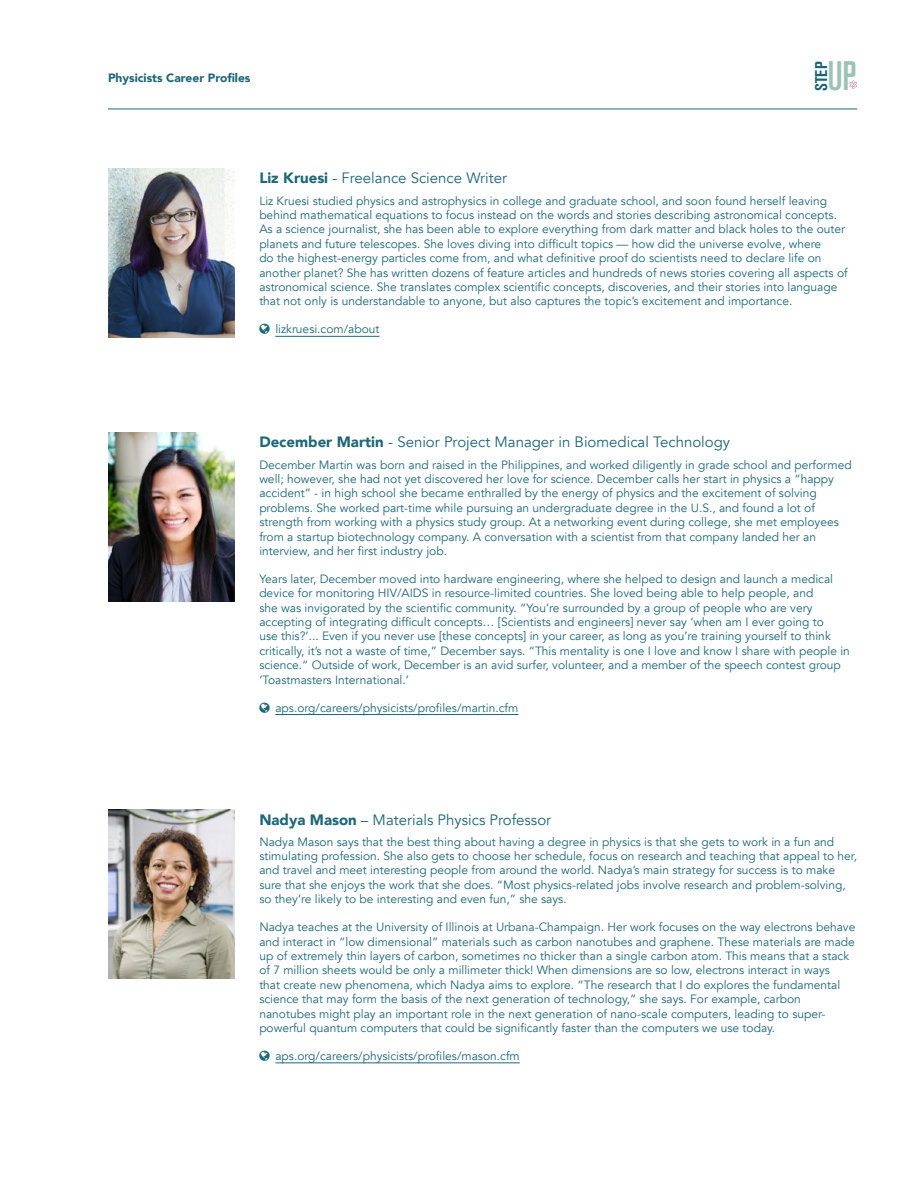
<style>
.page{position:relative;width:918px;height:1188px;background:#fff}
.page>*{position:absolute;margin:0;border:0;box-sizing:border-box;transform-origin:0 0}
.t1{font:500 condensed 40.8px "Akzidenz Grotesk BE";color:#9bc3b6}
.t2{font:700 condensed 16.95px "Akzidenz Grotesk BE";color:#1c6579}
.t3{font:15px "Avenir";color:#1d6778}
.t4{font:12px/14.4px "Avenir";color:#1d6778}
.t5{font:900 12px "Avenir";color:#1d6778}
.s1{font-weight:900}
</style>
<div class="page">
<svg style="left:849px;top:80px;width:8px;height:9px"></svg>
<hr style="left:108px;top:109px;width:749px;height:1px;background:#1d6778">
<hr style="left:275px;top:714px;width:243px;height:1px;background:#1d6778">
<img style="left:108px;top:432px;width:127px;height:169px">
<hr style="left:275px;top:336px;width:105px;height:1px;background:#1d6778">
<img style="left:108px;top:168px;width:127px;height:169px">
<hr style="left:275px;top:1063px;width:245px;height:1px;background:#1d6778">
<img style="left:108px;top:810px;width:127px;height:168px">
<p class="t5" style="left:108px;top:67px;width:144px">Physicists Career Profiles</p>
<h2 class="t2" style="left:811px;top:91px;width:31px;rotate:-90deg">STEP</h2>
<h1 class="t1" style="left:827px;top:54px;width:30px">UP</h1>
<p class="t3" style="left:259px;top:169px;width:249px"><span class="s1">Liz Kruesi</span> - Freelance Science Writer</p>
<p class="t4" style="left:259px;top:194px;width:590px">Liz Kruesi studied physics and astrophysics in college and graduate school, and soon found herself leaving behind mathematical equations to focus instead on the words and stories describing astronomical concepts.<br>As a science journalist, she has been able to explore everything from dark matter and black holes to the outer planets and future telescopes. She loves diving into difficult topics — how did the universe evolve, where<br>do the highest-energy particles come from, and what definitive proof do scientists need to declare life on another planet? She has written dozens of feature articles and hundreds of news stories covering all aspects of astronomical science. She translates complex scientific concepts, discoveries, and their stories into language that not only is understandable to anyone, but also captures the topic’s excitement and importance.</p>
<p class="t4" style="left:275px;top:322px;width:106px">lizkruesi.com/about</p>
<p class="t3" style="left:259px;top:433px;width:472px"><span class="s1">December Martin</span> - Senior Project Manager in Biomedical Technology</p>
<p class="t4" style="left:259px;top:457px;width:594px">December Martin was born and raised in the Philippines, and worked diligently in grade school and performed well; however, she had not yet discovered her love for science. December calls her start in physics a “happy accident” - in high school she became enthralled by the energy of physics and the excitement of solving problems. She worked part-time while pursuing an undergraduate degree in the U.S., and found a lot of strength from working with a physics study group. At a networking event during college, she met employees from a startup biotechnology company. A conversation with a scientist from that company landed her an interview, and her first industry job.</p>
<p class="t4" style="left:259px;top:572px;width:592px">Years later, December moved into hardware engineering, where she helped to design and launch a medical device for monitoring HIV/AIDS in resource-limited countries. She loved being able to help people, and<br>she was invigorated by the scientific community. “You’re surrounded by a group of people who are very accepting of integrating difficult concepts… [Scientists and engineers] never say ‘when am I ever going to<br>use this?’... Even if you never use [these concepts] in your career, as long as you’re training yourself to think critically, it’s not a waste of time,” December says. “This mentality is one I love and know I share with people in science.“ Outside of work, December is an avid surfer, volunteer, and a member of the speech contest group ‘Toastmasters International.’</p>
<p class="t4" style="left:275px;top:700px;width:245px">aps.org/careers/physicists/profiles/martin.cfm</p>
<p class="t3" style="left:259px;top:810px;width:293px"><span class="s1">Nadya Mason</span> – Materials Physics Professor</p>
<p class="t4" style="left:259px;top:835px;width:599px">Nadya Mason says that the best thing about having a degree in physics is that she gets to work in a fun and stimulating profession. She also gets to choose her schedule, focus on research and teaching that appeal to her, and travel and meet interesting people from around the world. Nadya’s main strategy for success is to make sure that she enjoys the work that she does. “Most physics-related jobs involve research and problem-solving, so they’re likely to be interesting and even fun,” she says.</p>
<p class="t4" style="left:259px;top:920px;width:598px">Nadya teaches at the University of Illinois at Urbana-Champaign. Her work focuses on the way electrons behave and interact in “low dimensional” materials such as carbon nanotubes and graphene. These materials are made up of extremely thin layers of carbon, sometimes no thicker than a single carbon atom. This means that a stack of 7 million sheets would be only a millimeter thick! When dimensions are so low, electrons interact in ways<br>that create new phenomena, which Nadya aims to explore. “The research that I do explores the fundamental science that may form the basis of the next generation of technology,” she says. For example, carbon nanotubes might play an important role in the next generation of nano-scale computers, leading to super&shy;powerful quantum computers that could be significantly faster than the computers we use today.</p>
<p class="t4" style="left:275px;top:1049px;width:246px">aps.org/careers/physicists/profiles/mason.cfm</p>
</div>
